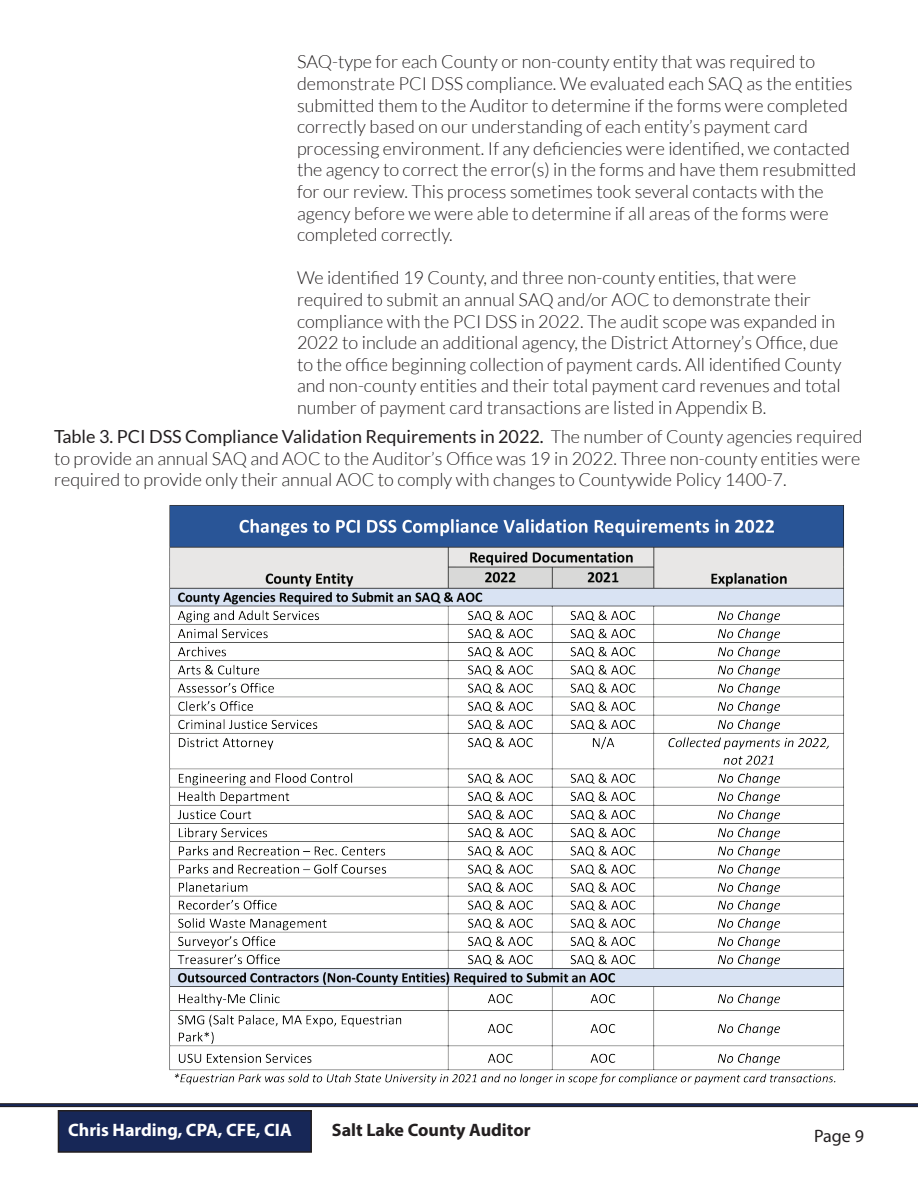
<style>
.page{position:relative;width:918px;height:1188px;background:#fff}
.page>*{position:absolute;margin:0;border:0;box-sizing:border-box;transform-origin:0 0}
.t1{font:300 18px/21.6px "Lato";color:#231f20}
.t2{font:700 18px "Myriad Pro";color:#fff}
.t3{font:700 18px "Myriad Pro";color:#231f20}
.t4{font:18px "Myriad Pro";color:#231f20}
.s1{font-weight:400}
</style>
<div class="page">
<div style="left:58px;top:1111px;width:253px;height:41px;background:#172757"></div>
<div style="left:58px;top:1110px;width:254px;height:43px;border:2px solid #231f20"></div>
<svg style="left:0;top:1103px;width:918px;height:4px;background:#262b43"></svg>
<img style="left:169px;top:505px;width:675px;height:580px">
<p class="t1" style="left:297px;top:51px;width:561px">SAQ-type for each County or non-county entity that was required to demonstrate PCI DSS compliance. We evaluated each SAQ as the entities submitted them to the Auditor to determine if the forms were completed correctly based on our understanding of each entity’s payment card processing environment. If any deficiencies were identified, we contacted the agency to correct the error(s) in the forms and have them resubmitted for our review. This process sometimes took several contacts with the agency before we were able to determine if all areas of the forms were completed correctly.</p>
<p class="t1" style="left:297px;top:267px;width:546px">We identified 19 County, and three non-county entities, that were required to submit an annual SAQ and/or AOC to demonstrate their compliance with the PCI DSS in 2022. The audit scope was expanded in 2022 to include an additional agency, the District Attorney’s Office, due to the office beginning collection of payment cards. All identified County and non-county entities and their total payment card revenues and total number of payment card transactions are listed in Appendix B.</p>
<p class="t1" style="left:54px;top:426px;width:810px;text-align:justify"><span class="s1">Table 3. PCI DSS Compliance Validation Requirements in 2022.</span> The number of County agencies required to provide an annual SAQ and AOC to the Auditor’s Office was 19 in 2022. Three non-county entities were required to provide only their annual AOC to comply with changes to Countywide Policy 1400-7.</p>
<p class="t2" style="left:68px;top:1118px;width:225px">Chris Harding, CPA, CFE, CIA</p>
<p class="t3" style="left:332px;top:1118px;width:200px">Salt Lake County Auditor</p>
<p class="t4" style="left:814px;top:1124px;width:51px">Page 9</p>
</div>
